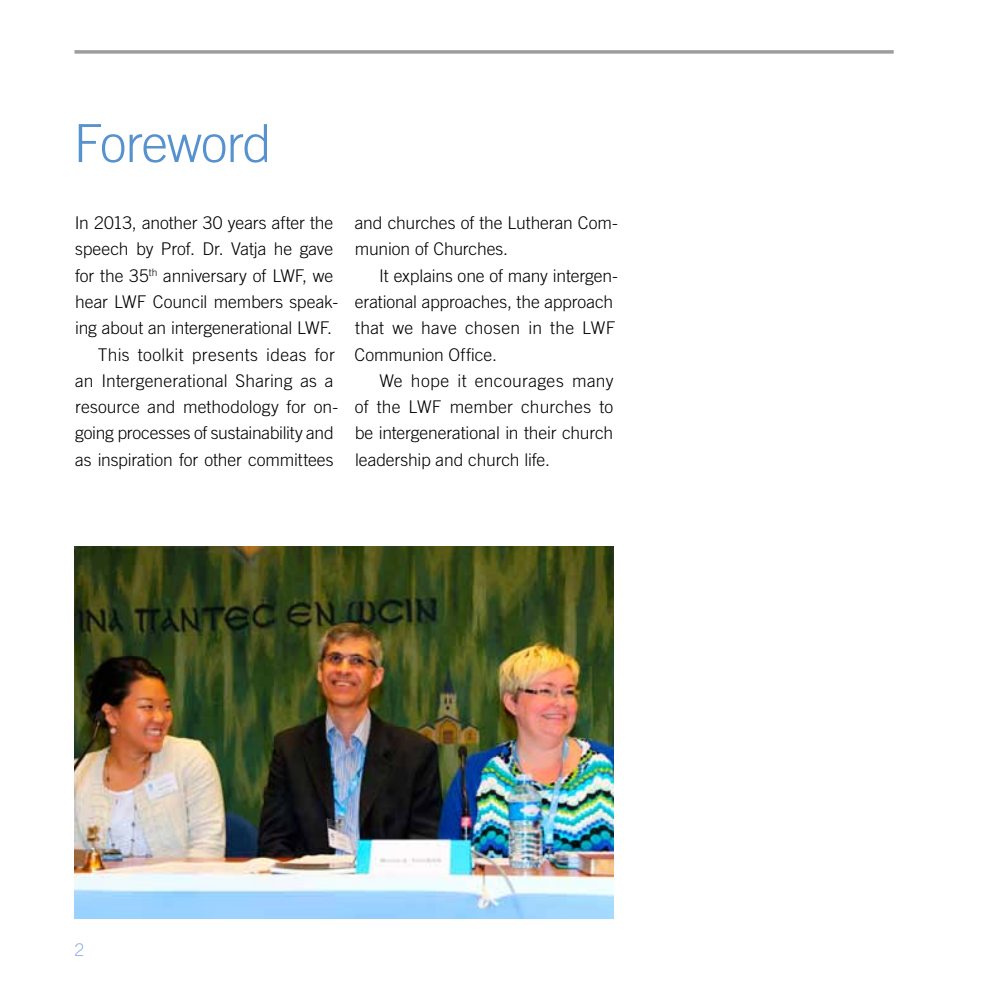
<style>
.page{position:relative;width:993px;height:993px;background:#fff}
.page>*{position:absolute;margin:0;border:0;box-sizing:border-box;transform-origin:0 0}
.t1{font:300 52.5px "Trade Gothic LT Std";letter-spacing:-.02em;color:#5692ce}
.t2{font:300 17.5px/26.2px "Trade Gothic LT Std";letter-spacing:-.005em;color:#000}
.t3{font:300 17.5px "Trade Gothic LT Std";letter-spacing:.02em;color:#000}
.t4{font:300 17.5px "Trade Gothic LT Std";color:#91b1de}
</style>
<div class="page">
<svg style="left:74px;top:50px;width:819px;height:4px;background:#a8a8a8"></svg>
<img style="left:75px;top:546px;width:538px;height:372px">
<h1 class="t1" style="left:73px;top:112px;width:200px">Foreword</h1>
<p class="t2" style="left:75px;top:209px;width:260px">In 2013, another 30 years after the</p>
<p class="t2" style="left:75px;top:236px;width:259px">speech by Prof. Dr. Vatja he gave</p>
<p class="t2" style="left:75px;top:262px;width:259px">for the 35<sup>th</sup> anniversary of LWF, we</p>
<p class="t2" style="left:75px;top:288px;width:264px">hear LWF Council members speak-</p>
<p class="t2" style="left:75px;top:314px;width:258px">ing about an intergenerational LWF.</p>
<p class="t3" style="left:98px;top:344px;width:238px">This toolkit presents ideas for</p>
<p class="t2" style="left:75px;top:367px;width:260px">an Intergenerational Sharing as a</p>
<p class="t2" style="left:75px;top:393px;width:264px">resource and methodology for on-</p>
<p class="t2" style="left:75px;top:419px;width:260px">going processes of sustainability and</p>
<p class="t2" style="left:75px;top:446px;width:260px">as inspiration for other committees</p>
<p class="t2" style="left:355px;top:209px;width:264px">and churches of the Lutheran Com&shy;munion of Churches.</p>
<p class="t2" style="left:354px;top:262px;width:265px;text-indent:25px">It explains one of many intergen&shy;erational approaches, the approach that we have chosen in the LWF<br>Communion Office.</p>
<p class="t2" style="left:354px;top:367px;width:260px;text-align:justify;text-indent:25px">We hope it encourages many of the LWF member churches to be intergenerational in their church leadership and church life.</p>
<p class="t4" style="left:74px;top:939px;width:11px">2</p>
</div>
